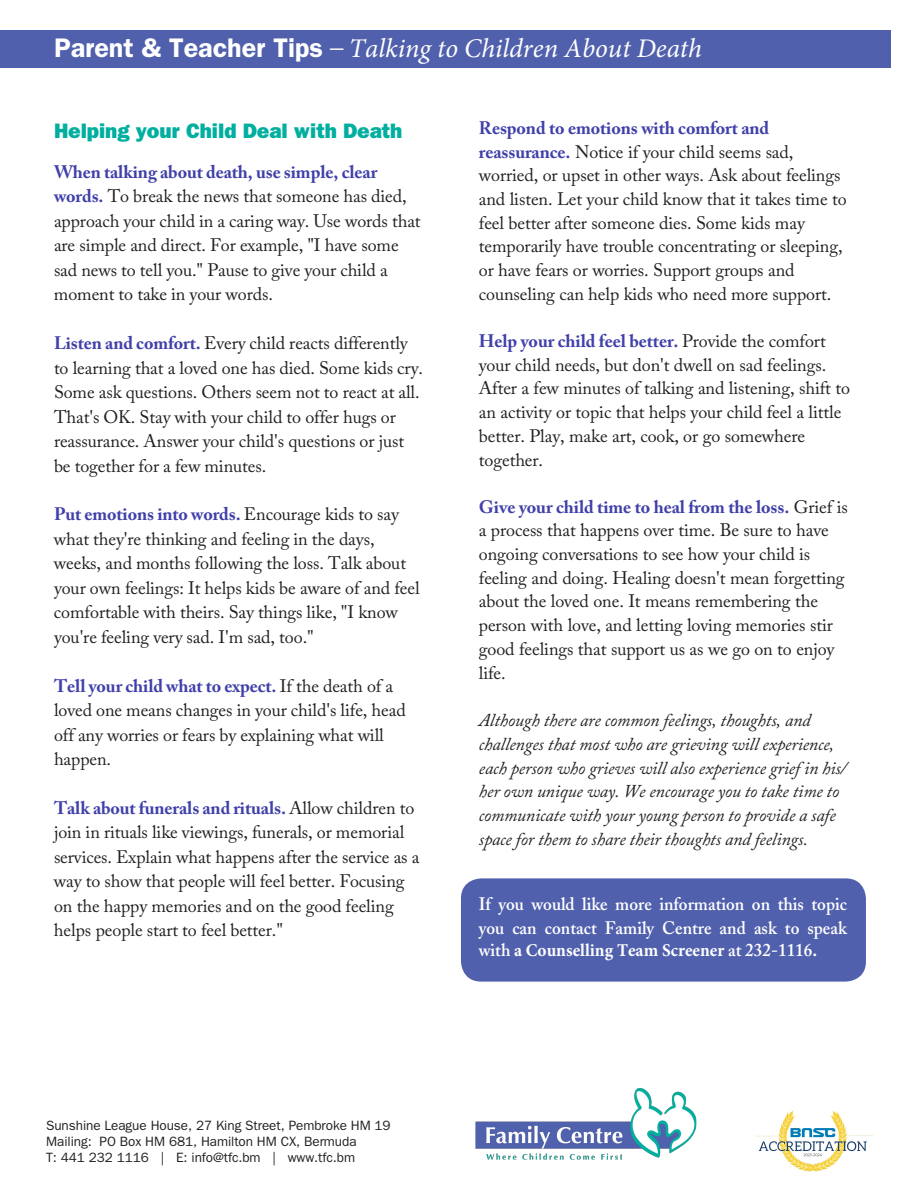
<style>
.page{position:relative;width:918px;height:1188px;background:#fff}
.page>*{position:absolute;margin:0;border:0;box-sizing:border-box;transform-origin:0 0}
.t1{font:italic 27px "Minion Pro";color:#fff}
.t2{font:21px "ITC Franklin Gothic Std Hvy";letter-spacing:-.005em;color:#00af9f}
.t3{font:18px/24.5px "Adobe Caslon Pro";letter-spacing:-.005em;color:#231f20}
.t4{font:italic 18px/23.7px "Adobe Caslon Pro";letter-spacing:-.005em;color:#231f20}
.t5{font:600 18px/23.9px "Adobe Caslon";color:#fff;scale:.96 1}
.t6{font:700 18px "Minion Pro";color:#fff;scale:.96 1}
.t7{font:13.5px/16.2px "ITC Franklin Gothic Std";letter-spacing:-.005em;color:#231f20}
.s1{font-family:"ITC Franklin Gothic Std";font-weight:600;font-style:normal}
.s2{font-family:"Adobe Caslon"}
.s3{font-weight:700;color:#4040aa}
.s4{font-family:"Adobe Caslon";font-weight:600}
.s5{font-family:"Adobe Caslon Pro"}
</style>
<div class="page">
<div style="left:0;top:30px;width:891px;height:37px;background:#5060ac"></div>
<img style="left:475px;top:1088px;width:222px;height:72px">
<img style="left:755px;top:1110px;width:118px;height:62px">
<div style="left:461px;top:878px;width:405px;height:104px;background:#5060ac;border-radius:20px"></div>
<h1 class="t1" style="left:54px;top:30px;width:649px"><span class="s1">Parent &amp; Teacher Tips</span> <span class="s2">–</span> Talking to Children About Death</h1>
<p class="t2" style="left:54px;top:119px;width:350px">Helping your Child Deal with Death</p>
<p class="t3" style="left:54px;top:159px;width:368px"><span class="s3">When talking about death, use simple, clear words.</span> To break the news that someone has died, approach your child in a caring way. Use words that are simple and direct. For example, "I have some sad news to tell you." Pause to give your child a moment to take in your words.</p>
<p class="t3" style="left:54px;top:331px;width:371px"><span class="s3">Listen and comfort.</span> Every child reacts differently to learning that a loved one has died. Some kids cry.<br>Some ask questions. Others seem not to react at all.<br>That's OK. Stay with your child to offer hugs or reassurance. Answer your child's questions or just be together for a few minutes.</p>
<p class="t3" style="left:54px;top:502px;width:367px"><span class="s3">Put emotions into words.</span> Encourage kids to say what they're thinking and feeling in the days, weeks, and months following the loss. Talk about your own feelings: It helps kids be aware of and feel comfortable with theirs. Say things like, "I know you're feeling very sad. I'm sad, too."</p>
<p class="t3" style="left:54px;top:673px;width:353px"><span class="s3">Tell your child what to expect.</span> If the death of a loved one means changes in your child's life, head off any worries or fears by explaining what will happen.</p>
<p class="t3" style="left:54px;top:795px;width:367px"><span class="s3">Talk about funerals and rituals.</span> Allow children to join in rituals like viewings, funerals, or memorial services. Explain what happens after the service as a way to show that people will feel better. Focusing on the happy memories and on the good feeling helps people start to feel better."</p>
<p class="t3" style="left:479px;top:116px;width:369px;line-height:23.7px"><span class="s3">Respond to emotions with comfort and reassurance.</span> Notice if your child seems sad, worried, or upset in other ways. Ask about feelings and listen. Let your child know that it takes time to feel better after someone dies. Some kids may temporarily have trouble concentrating or sleeping, or have fears or worries. Support groups and counseling can help kids who need more support.</p>
<p class="t3" style="left:479px;top:329px;width:373px;line-height:23.7px"><span class="s3">Help your child feel better.</span> Provide the comfort your child needs, but don't dwell on sad feelings.<br>After a few minutes of talking and listening, shift to an activity or topic that helps your child feel a little better. Play, make art, cook, or go somewhere together.</p>
<p class="t3" style="left:479px;top:495px;width:371px;line-height:23.7px"><span class="s3">Give your child time to heal from the loss.</span> Grief is a process that happens over time. Be sure to have ongoing conversations to see how your child is feeling and doing. Healing doesn't mean forgetting about the loved one. It means remembering the person with love, and letting loving memories stir good feelings that support us as we go on to enjoy life.</p>
<p class="t4" style="left:479px;top:708px;width:369px">Although there are common feelings, thoughts, and challenges that most who are grieving will experience, each person who grieves will also experience grief in his/ her own unique way. We encourage you to take time to communicate with your young person to provide a safe space for them to share their thoughts and feelings.</p>
<p class="t5" style="left:479px;top:892px;width:385px">If you would like more information on this topic you can contact Family Centre and ask to speak</p>
<p class="t6" style="left:479px;top:937px;width:354px"><span class="s4">with</span> a Counselling Team Screener <span class="s4">at 232-1116</span><span class="s5">.</span></p>
<p class="t7" style="left:46px;top:1117px;width:346px">Sunshine League House, 27 King Street, Pembroke HM 19<br>Mailing: PO Box HM 681, Hamilton HM CX, Bermuda<br>T: 441 232 1116 | E: info@tfc.bm | www.tfc.bm</p>
</div>
